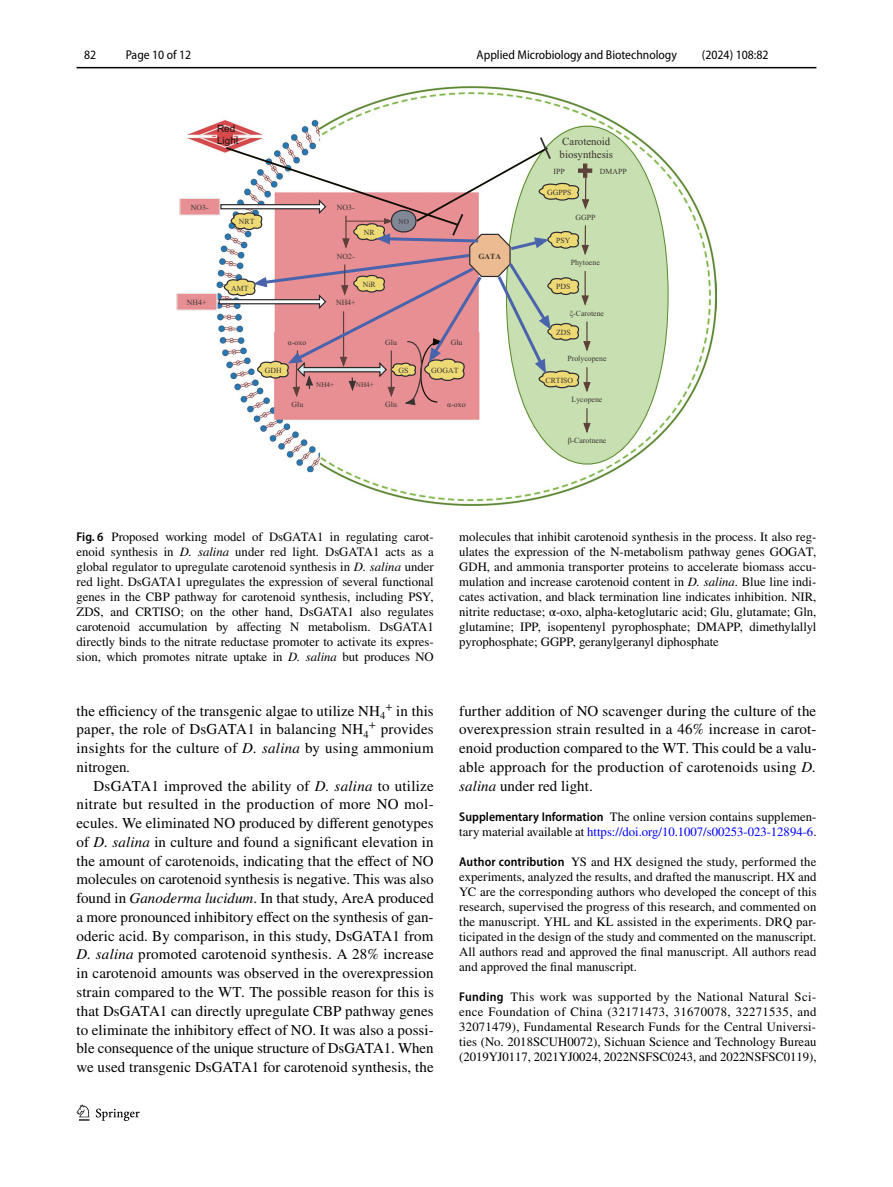
<style>
.page{position:relative;width:893px;height:1187px;background:#fff}
.page>*{position:absolute;margin:0;border:0;box-sizing:border-box;transform-origin:0 0}
.t1{font:15px/18.8px "STIX";letter-spacing:.01em;color:#000;text-align:justify}
.t2{font:12.75px/15px "STIX";color:#000;text-align:justify}
.t3{font:semi-condensed 12.75px "Myriad Pro";color:#000}
.t4{font:10.8px/13.2px "Times New Roman PSMT2";color:#393432}
.t5{font:10.05px/12px "Arial";color:#181716}
.t6{font:7.8px "Times New Roman PSMT2";color:#393432}
.t7{font:700 7.8px "Times New Roman";color:#393432}
.t8{font:7.2px "Times New Roman PSMT2";color:#393432}
.s1{font-family:"Myriad Pro";font-weight:600;font-stretch:semi-condensed}
.s2{font-style:italic}
.s3{color:#00f}
</style>
<div class="page">
<hr style="left:77px;top:67px;width:739px;height:1px;background:#000">
<svg style="left:77px;top:1104px;width:12px;height:16px"></svg>
<svg style="left:96px;top:1108px;width:44px;height:12px"></svg>
<img style="left:188px;top:87px;width:529px;height:418px">
<svg style="left:506px;top:87px;width:163px;height:418px"></svg>
<div style="left:180px;top:198px;width:40px;height:17px;background:#e88f93"></div>
<div style="left:179px;top:198px;width:42px;height:18px;border:1px solid #eeebeb"></div>
<div style="left:177px;top:293px;width:40px;height:17px;background:#e88f93"></div>
<div style="left:176px;top:293px;width:42px;height:18px;border:1px solid #eeebeb"></div>
<svg style="left:345px;top:405px;width:246px;height:28px"></svg>
<svg style="left:218px;top:135px;width:374px;height:270px"></svg>
<p class="t3" style="left:84px;top:48px;width:14px">82</p>
<p class="t3" style="left:126px;top:48px;width:67px">Page 10 of 12</p>
<p class="t3" style="left:477px;top:48px;width:202px">Applied Microbiology and Biotechnology</p>
<p class="t3" style="left:702px;top:48px;width:68px">(2024) 108:82</p>
<p class="t5" style="left:217px;top:122px;width:23px">Red<br>Light</p>
<p class="t6" style="left:191px;top:204px;width:19px">NO3-</p>
<p class="t6" style="left:187px;top:299px;width:21px">NH4+</p>
<p class="t6" style="left:239px;top:219px;width:17px">NRT</p>
<p class="t6" style="left:231px;top:285px;width:19px">AMT</p>
<p class="t6" style="left:337px;top:204px;width:19px">NO3-</p>
<p class="t6" style="left:337px;top:253px;width:19px">NO2-</p>
<p class="t6" style="left:364px;top:230px;width:12px">NR</p>
<p class="t6" style="left:363px;top:281px;width:15px">NiR</p>
<p class="t6" style="left:336px;top:299px;width:21px">NH4+</p>
<p class="t8" style="left:399px;top:219px;width:12px">NO</p>
<p class="t7" style="left:478px;top:250px;width:24px">GATA</p>
<p class="t6" style="left:288px;top:339px;width:20px">α-oxo</p>
<p class="t6" style="left:385px;top:339px;width:13px">Glu</p>
<p class="t6" style="left:451px;top:339px;width:13px">Glu</p>
<p class="t6" style="left:265px;top:367px;width:18px">GDH</p>
<p class="t6" style="left:399px;top:367px;width:11px">GS</p>
<p class="t6" style="left:431px;top:367px;width:29px">GOGAT</p>
<p class="t6" style="left:292px;top:402px;width:13px">Glu</p>
<p class="t8" style="left:316px;top:381px;width:20px">NH4+</p>
<p class="t8" style="left:356px;top:381px;width:20px">NH4+</p>
<p class="t6" style="left:385px;top:402px;width:13px">Gln</p>
<p class="t6" style="left:447px;top:402px;width:20px">α-oxo</p>
<p class="t4" style="left:560px;top:136px;width:55px">Carotenoid biosynthesis</p>
<p class="t6" style="left:554px;top:168px;width:13px">IPP</p>
<p class="t6" style="left:547px;top:189px;width:26px">GGPPS</p>
<p class="t6" style="left:600px;top:168px;width:28px">DMAPP</p>
<p class="t6" style="left:575px;top:214px;width:21px">GGPP</p>
<p class="t6" style="left:556px;top:237px;width:16px">PSY</p>
<p class="t6" style="left:571px;top:260px;width:31px">Phytoene</p>
<p class="t6" style="left:556px;top:284px;width:16px">PDS</p>
<p class="t6" style="left:570px;top:310px;width:36px">ξ-Carotene</p>
<p class="t6" style="left:556px;top:329px;width:16px">ZDS</p>
<p class="t6" style="left:567px;top:356px;width:41px">Prolycopene</p>
<p class="t6" style="left:545px;top:377px;width:29px">CRTISO</p>
<p class="t6" style="left:572px;top:397px;width:32px">Lycopene</p>
<p class="t6" style="left:568px;top:438px;width:40px">β-Carotnene</p>
<p class="t2" style="left:77px;top:529px;width:359px"><span class="s1">Fig. 6</span> Proposed working model of DsGATA1 in regulating carot&shy;enoid synthesis in <span class="s2">D. salina</span> under red light. DsGATA1 acts as a global regulator to upregulate carotenoid synthesis in <span class="s2">D. salina</span> under red light. DsGATA1 upregulates the expression of several functional genes in the CBP pathway for carotenoid synthesis, including PSY, ZDS, and CRTISO; on the other hand, DsGATA1 also regulates carotenoid accumulation by affecting N metabolism. DsGATA1 directly binds to the nitrate reductase promoter to activate its expres&shy;sion, which promotes nitrate uptake in <span class="s2">D. salina</span> but produces NO</p>
<p class="t2" style="left:459px;top:529px;width:359px">molecules that inhibit carotenoid synthesis in the process. It also reg&shy;ulates the expression of the N-metabolism pathway genes GOGAT, GDH, and ammonia transporter proteins to accelerate biomass accu&shy;mulation and increase carotenoid content in <span class="s2">D. salina</span>. Blue line indi&shy;cates activation, and black termination line indicates inhibition. NIR, nitrite reductase; α-oxo, alpha-ketoglutaric acid; Glu, glutamate; Gln, glutamine; IPP, isopentenyl pyrophosphate; DMAPP, dimethylallyl pyrophosphate; GGPP, geranylgeranyl diphosphate</p>
<p class="t1" style="left:77px;top:702px;width:359px">the efficiency of the transgenic algae to utilize NH<sub>4</sub><sup>+</sup> in this paper, the role of DsGATA1 in balancing NH<sub>4</sub><sup>+</sup> provides insights for the culture of <span class="s2">D. salina</span> by using ammonium nitrogen<span class="s2">.</span></p>
<p class="t1" style="left:77px;top:777px;width:359px;text-indent:17px">DsGATA1 improved the ability of <span class="s2">D. salina</span> to utilize nitrate but resulted in the production of more NO mol&shy;ecules. We eliminated NO produced by different genotypes of <span class="s2">D. salina</span> in culture and found a significant elevation in the amount of carotenoids, indicating that the effect of NO molecules on carotenoid synthesis is negative. This was also found in <span class="s2">Ganoderma lucidum</span>. In that study, AreA produced a more pronounced inhibitory effect on the synthesis of gan&shy;oderic acid. By comparison, in this study, DsGATA1 from <span class="s2">D. salina</span> promoted carotenoid synthesis. A 28% increase in carotenoid amounts was observed in the overexpression strain compared to the WT. The possible reason for this is that DsGATA1 can directly upregulate CBP pathway genes to eliminate the inhibitory effect of NO. It was also a possi&shy;ble consequence of the unique structure of DsGATA1. When we used transgenic DsGATA1 for carotenoid synthesis, the</p>
<p class="t1" style="left:459px;top:702px;width:359px">further addition of NO scavenger during the culture of the overexpression strain resulted in a 46% increase in carot&shy;enoid production compared to the WT. This could be a valu&shy;able approach for the production of carotenoids using <span class="s2">D. salina</span> under red light.</p>
<p class="t2" style="left:459px;top:809px;width:359px"><span class="s1">Supplementary Information</span> The online version contains supplemen&shy;tary material available at <span class="s3">https://doi.org/10.1007/s00253-023-12894-6</span>.</p>
<p class="t2" style="left:459px;top:854px;width:359px"><span class="s1">Author contribution</span> YS and HX designed the study, performed the experiments, analyzed the results, and drafted the manuscript. HX and YC are the corresponding authors who developed the concept of this research, supervised the progress of this research, and commented on the manuscript. YHL and KL assisted in the experiments. DRQ par&shy;ticipated in the design of the study and commented on the manuscript.<br>All authors read and approved the final manuscript. All authors read and approved the final manuscript.</p>
<p class="t2" style="left:459px;top:989px;width:359px"><span class="s1">Funding</span> This work was supported by the National Natural Sci&shy;ence Foundation of China (32171473, 31670078, 32271535, and 32071479), Fundamental Research Funds for the Central Universi&shy;ties (No. 2018SCUH0072), Sichuan Science and Technology Bureau (2019YJ0117, 2021YJ0024, 2022NSFSC0243, and 2022NSFSC0119),</p>
</div>
